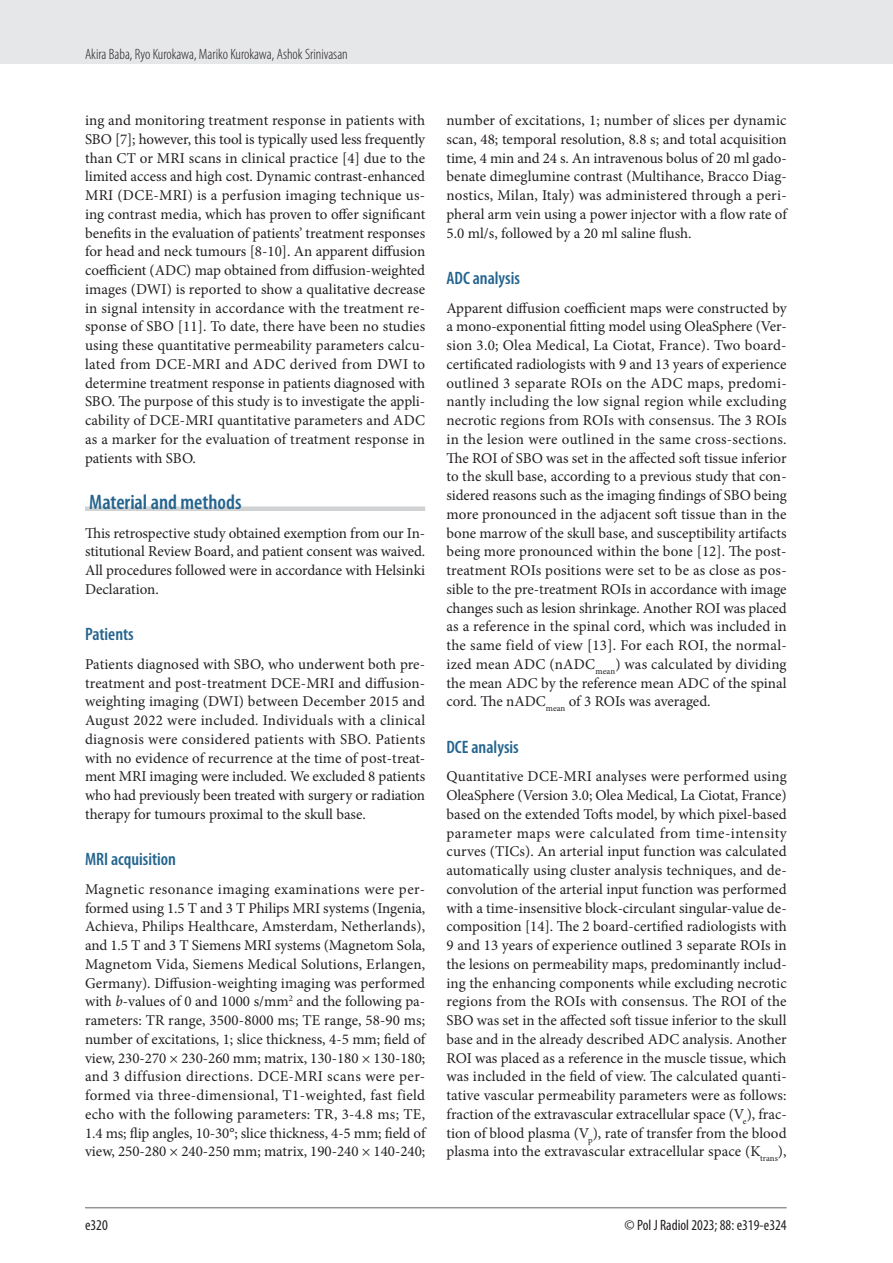
<style>
.page{position:relative;width:893px;height:1263px;background:#fff}
.page>*{position:absolute;margin:0;border:0;box-sizing:border-box;transform-origin:0 0}
.srodtytul_1{font:600 condensed 21px "Myriad Pro";color:#24648f}
.srodtytul_2{font:600 condensed 18px "Myriad Pro";color:#24648f}
.tekst_bez_wciecia{font:15px/18.8px "Minion Pro";letter-spacing:-.005em;color:#231f20;text-align:justify}
.tekst{font:15px/18.8px "Minion Pro";letter-spacing:.005em;color:#231f20;text-align:justify}
.t1{font:300 condensed 15px "Myriad Pro";color:#231f20}
.tabela_tekst{font:condensed 15px "Myriad Pro";color:#231f20}
.s1{font-style:italic}
</style>
<div class="page">
<div style="left:0;top:0;width:893px;height:64px;background:#e6e7e9"></div>
<hr style="left:85px;top:1207px;width:702px;height:1px;background:#939598">
<div style="left:85px;top:506px;width:340px;height:5px;background:#d1d2d4"></div>
<p class="t1" style="left:85px;top:45px;width:264px">Akira Baba, Ryo Kurokawa, Mariko Kurokawa, Ashok Srinivasan</p>
<p class="tekst" style="left:85px;top:111px;width:342px">ing and monitoring treatment response in patients with SBO [7]; however, this tool is typically used less frequently than CT or MRI scans in clinical practice [4] due to the limited access and high cost. Dynamic contrast-enhanced MRI (DCE-MRI) is a perfusion imaging technique us&shy;ing contrast media, which has proven to offer significant benefits in the evaluation of patients’ treatment responses for head and neck tumours [8-10]. An apparent diffusion coefficient (ADC) map obtained from diffusion-weighted images (DWI) is reported to show a qualitative decrease in signal intensity in accordance with the treatment re&shy;sponse of SBO [11]. To date, there have been no studies using these quantitative permeability parameters calcu&shy;lated from DCE-MRI and ADC derived from DWI to determine treatment response in patients diagnosed with SBO. The purpose of this study is to investigate the appli&shy;cability of DCE-MRI quantitative parameters and ADC as a marker for the evaluation of treatment response in patients with SBO.</p>
<p class="srodtytul_1" style="left:89px;top:489px;width:154px">Material and methods</p>
<p class="tekst_bez_wciecia" style="left:85px;top:523px;width:342px">This retrospective study obtained exemption from our In&shy;stitutional Review Board, and patient consent was waived.<br>All procedures followed were in accordance with Helsinki Declaration.</p>
<p class="srodtytul_2" style="left:85px;top:623px;width:50px">Patients</p>
<p class="tekst_bez_wciecia" style="left:85px;top:655px;width:342px">Patients diagnosed with SBO, who underwent both pre&shy;treatment and post-treatment DCE-MRI and diffusion&shy;weighting imaging (DWI) between December 2015 and August 2022 were included. Individuals with a clinical diagnosis were considered patients with SBO. Patients with no evidence of recurrence at the time of post-treat&shy;ment MRI imaging were included. We excluded 8 patients who had previously been treated with surgery or radiation therapy for tumours proximal to the skull base.</p>
<p class="srodtytul_2" style="left:85px;top:848px;width:93px">MRI acquisition</p>
<p class="tekst_bez_wciecia" style="left:85px;top:880px;width:342px">Magnetic resonance imaging examinations were per&shy;formed using 1.5 T and 3 T Philips MRI systems (Ingenia, Achieva, Philips Healthcare, Amsterdam, Netherlands), and 1.5 T and 3 T Siemens MRI systems (Magnetom Sola, Magnetom Vida, Siemens Medical Solutions, Erlangen, Germany). Diffusion-weighting imaging was performed with <span class="s1">b</span>-values of 0 and 1000 s/mm<sup>2</sup> and the following pa&shy;rameters: TR range, 3500-8000 ms; TE range, 58-90 ms; number of excitations, 1; slice thickness, 4-5 mm; field of view, 230-270 × 230-260 mm; matrix, 130-180 × 130-180; and 3 diffusion directions. DCE-MRI scans were per&shy;formed via three-dimensional, T1-weighted, fast field echo with the following parameters: TR, 3-4.8 ms; TE, 1.4 ms; flip angles, 10-30°; slice thickness, 4-5 mm; field of view, 250-280 × 240-250 mm; matrix, 190-240 × 140-240;</p>
<p class="tekst_bez_wciecia" style="left:446px;top:111px;width:342px">number of excitations, 1; number of slices per dynamic scan, 48; temporal resolution, 8.8 s; and total acquisition time, 4 min and 24 s. An intravenous bolus of 20 ml gado&shy;benate dimeglumine contrast (Multihance, Bracco Diag&shy;nostics, Milan, Italy) was administered through a peri&shy;pheral arm vein using a power injector with a flow rate of 5.0 ml/s, followed by a 20 ml saline flush.</p>
<p class="srodtytul_2" style="left:446px;top:267px;width:75px">ADC analysis</p>
<p class="tekst_bez_wciecia" style="left:446px;top:298px;width:342px">Apparent diffusion coefficient maps were constructed by a mono-exponential fitting model using OleaSphere (Ver&shy;sion 3.0; Olea Medical, La Ciotat, France). Two board&shy;certificated radiologists with 9 and 13 years of experience outlined 3 separate ROIs on the ADC maps, predomi&shy;nantly including the low signal region while excluding necrotic regions from ROIs with consensus. The 3 ROIs in the lesion were outlined in the same cross-sections.<br>The ROI of SBO was set in the affected soft tissue inferior to the skull base, according to a previous study that con&shy;sidered reasons such as the imaging findings of SBO being more pronounced in the adjacent soft tissue than in the bone marrow of the skull base, and susceptibility artifacts being more pronounced within the bone [12]. The post&shy;treatment ROIs positions were set to be as close as pos&shy;sible to the pre-treatment ROIs in accordance with image changes such as lesion shrinkage. Another ROI was placed as a reference in the spinal cord, which was included in the same field of view [13]. For each ROI, the normal&shy;ized mean ADC (nADC<sub>mean</sub>) was calculated by dividing the mean ADC by the reference mean ADC of the spinal cord. The nADC<sub>mean</sub> of 3 ROIs was averaged.</p>
<p class="srodtytul_2" style="left:446px;top:736px;width:74px">DCE analysis</p>
<p class="tekst_bez_wciecia" style="left:446px;top:767px;width:342px">Quantitative DCE-MRI analyses were performed using OleaSphere (Version 3.0; Olea Medical, La Ciotat, France) based on the extended Tofts model, by which pixel-based parameter maps were calculated from time-intensity curves (TICs). An arterial input function was calculated automatically using cluster analysis techniques, and de&shy;convolution of the arterial input function was performed with a time-insensitive block-circulant singular-value de&shy;composition [14]. The 2 board-certified radiologists with 9 and 13 years of experience outlined 3 separate ROIs in the lesions on permeability maps, predominantly includ&shy;ing the enhancing components while excluding necrotic regions from the ROIs with consensus. The ROI of the SBO was set in the affected soft tissue inferior to the skull base and in the already described ADC analysis. Another ROI was placed as a reference in the muscle tissue, which was included in the field of view. The calculated quanti&shy;tative vascular permeability parameters were as follows: fraction of the extravascular extracellular space (V<sub>e</sub>), frac&shy;tion of blood plasma (V<sub>p</sub>), rate of transfer from the blood plasma into the extravascular extracellular space (K<sub>trans</sub>),</p>
<p class="tabela_tekst" style="left:85px;top:1216px;width:24px">e320</p>
<p class="tabela_tekst" style="left:625px;top:1216px;width:164px">© Pol J Radiol 2023; 88: e319-e324</p>
</div>
